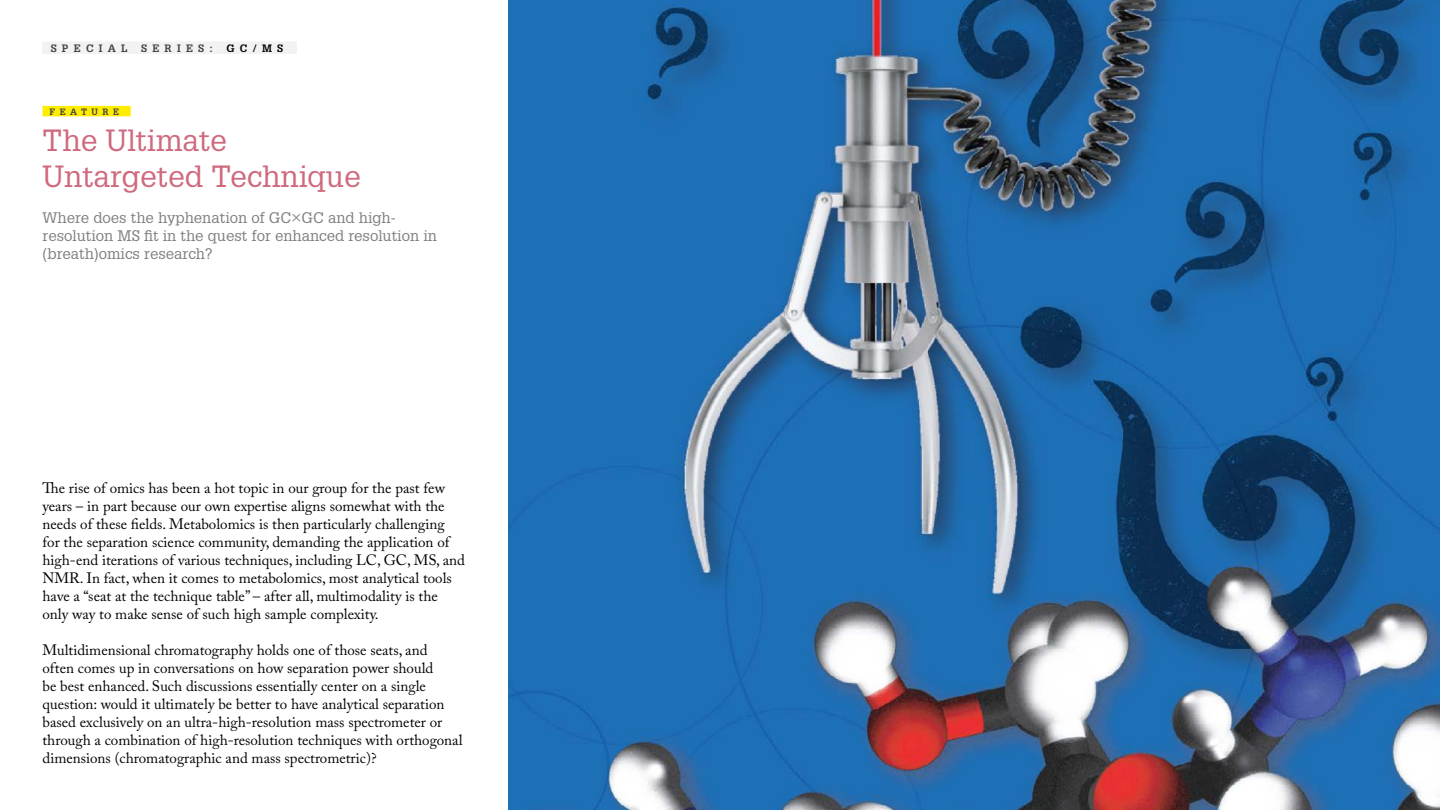
<style>
.page{position:relative;width:1440px;height:810px;background:#fff}
.page>*{position:absolute;margin:0;border:0;box-sizing:border-box;transform-origin:0 0}
.t1{font:30px/36px "Glypha LT Std";color:#cf697d}
.t2{font:15px/18px "Adobe Caslon Pro";color:#000}
.t3{font:15px/18px "Glypha LT Std";color:#808080}
.t4{font:700 10.5px "Glypha LT Std";letter-spacing:.5em;color:#404040}
.t5{font:700 10.5px "Glypha LT Std";color:#000}
.t6{font:700 9px "Glypha LT Std";letter-spacing:.5em;color:#404040}
</style>
<div class="page">
<img style="left:508px;top:0;width:932px;height:810px">
<div style="left:43px;top:106px;width:88px;height:10px;background:#ffed00"></div>
<div style="left:43px;top:42px;width:254px;height:12px;background:#f2f2f2"></div>
<p class="t4" style="left:51px;top:41px;width:79px">SPECIAL</p>
<p class="t4" style="left:141px;top:41px;width:73px">SERIES:</p>
<p class="t5" style="left:226px;top:41px;width:58px">GC/MS</p>
<p class="t6" style="left:50px;top:106px;width:71px">FEATURE</p>
<h1 class="t1" style="left:43px;top:121px;width:320px">The Ultimate<br>Untargeted Technique</h1>
<p class="t3" style="left:43px;top:208px;width:396px">Where does the hyphenation of GC×GC and high&shy;resolution MS fit in the quest for enhanced resolution in (breath)omics research?</p>
<p class="t2" style="left:43px;top:478px;width:424px">The rise of omics has been a hot topic in our group for the past few years – in part because our own expertise aligns somewhat with the needs of these fields. Metabolomics is then particularly challenging for the separation science community, demanding the application of high-end iterations of various techniques, including LC, GC, MS, and NMR. In fact, when it comes to metabolomics, most analytical tools have a “seat at the technique table” – after all, multimodality is the only way to make sense of such high sample complexity.</p>
<p class="t2" style="left:43px;top:640px;width:422px">Multidimensional chromatography holds one of those seats, and often comes up in conversations on how separation power should<br>be best enhanced. Such discussions essentially center on a single question: would it ultimately be better to have analytical separation based exclusively on an ultra-high-resolution mass spectrometer or through a combination of high-resolution techniques with orthogonal dimensions (chromatographic and mass spectrometric)?</p>
</div>
